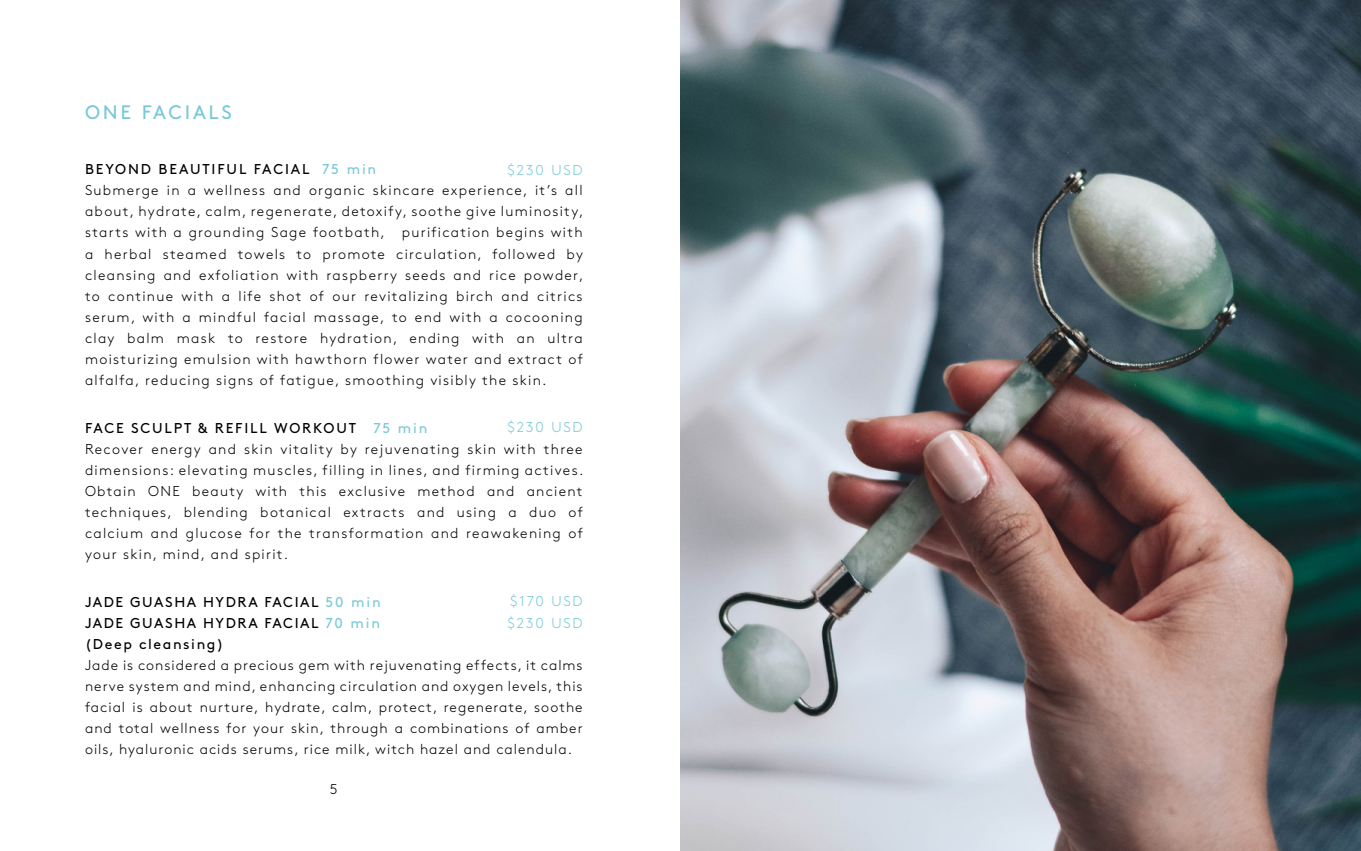
<style>
.page{position:relative;width:1361px;height:851px;background:#fff}
.page>*{position:absolute;margin:0;border:0;box-sizing:border-box;transform-origin:0 0}
.t1{font:19.5px "Brown Pro";letter-spacing:.14em;color:#79c9d9}
.t2{font:300 14.25px/21px "Brown Pro";letter-spacing:.09em;color:#000}
.t3{font:14.25px/21px "Brown Pro";letter-spacing:.11em;color:#000;text-align:justify}
.t4{font:300 14.25px/21.6px "Brown Pro";letter-spacing:.125em;color:#79c9d9}
.s1{font-weight:400}
.s2{font-weight:400;color:#79c9d9}
.s3{color:#79c9d9}
</style>
<div class="page">
<img style="left:680px;top:0;width:681px;height:850px">
<h1 class="t1" style="left:85px;top:97px;width:148px">ONE FACIALS</h1>
<p class="t4" style="left:507px;top:158px;width:77px">$230 USD</p>
<p class="t2" style="left:85px;top:158px;width:500px"><span class="s1">BEYOND BEAUTIFUL FACIAL</span> <span class="s2">75 min<br></span>Submerge in a wellness and organic skincare experience, it’s all about, hydrate, calm, regenerate, detoxify, soothe give luminosity, starts with a grounding Sage footbath, purification begins with a herbal steamed towels to promote circulation, followed by cleansing and exfoliation with raspberry seeds and rice powder, to continue with a life shot of our revitalizing birch and citrics serum, with a mindful facial massage, to end with a cocooning clay balm mask to restore hydration, ending with an ultra moisturizing emulsion with hawthorn flower water and extract of alfalfa, reducing signs of fatigue, smoothing visibly the skin.</p>
<p class="t2" style="left:85px;top:416px;width:500px"><span class="s1">FACE SCULPT &amp; REFILL WORKOUT</span> <span class="s2">75 min<br></span>Recover energy and skin vitality by rejuvenating skin with three dimensions: elevating muscles, filling in lines, and firming actives.<br>Obtain ONE beauty with this exclusive method and ancient techniques, blending botanical extracts and using a duo of calcium and glucose for the transformation and reawakening of your skin, mind, and spirit.</p>
<p class="t3" style="left:85px;top:590px;width:297px">JADE GUASHA HYDRA FACIAL <span class="s3">50 min </span>JADE GUASHA HYDRA FACIAL <span class="s3">70 min </span>(Deep cleansing)</p>
<p class="t2" style="left:85px;top:653px;width:499px;text-align:justify">Jade is considered a precious gem with rejuvenating effects, it calms nerve system and mind, enhancing circulation and oxygen levels, this facial is about nurture, hydrate, calm, protect, regenerate, soothe and total wellness for your skin, through a combinations of amber oils, hyaluronic acids serums, rice milk, witch hazel and calendula.</p>
<p class="t2" style="left:330px;top:777px;width:9px">5</p>
<p class="t4" style="left:507px;top:415px;width:77px">$230 USD</p>
<p class="t4" style="left:507px;top:589px;width:77px">$170 USD $230 USD</p>
</div>
